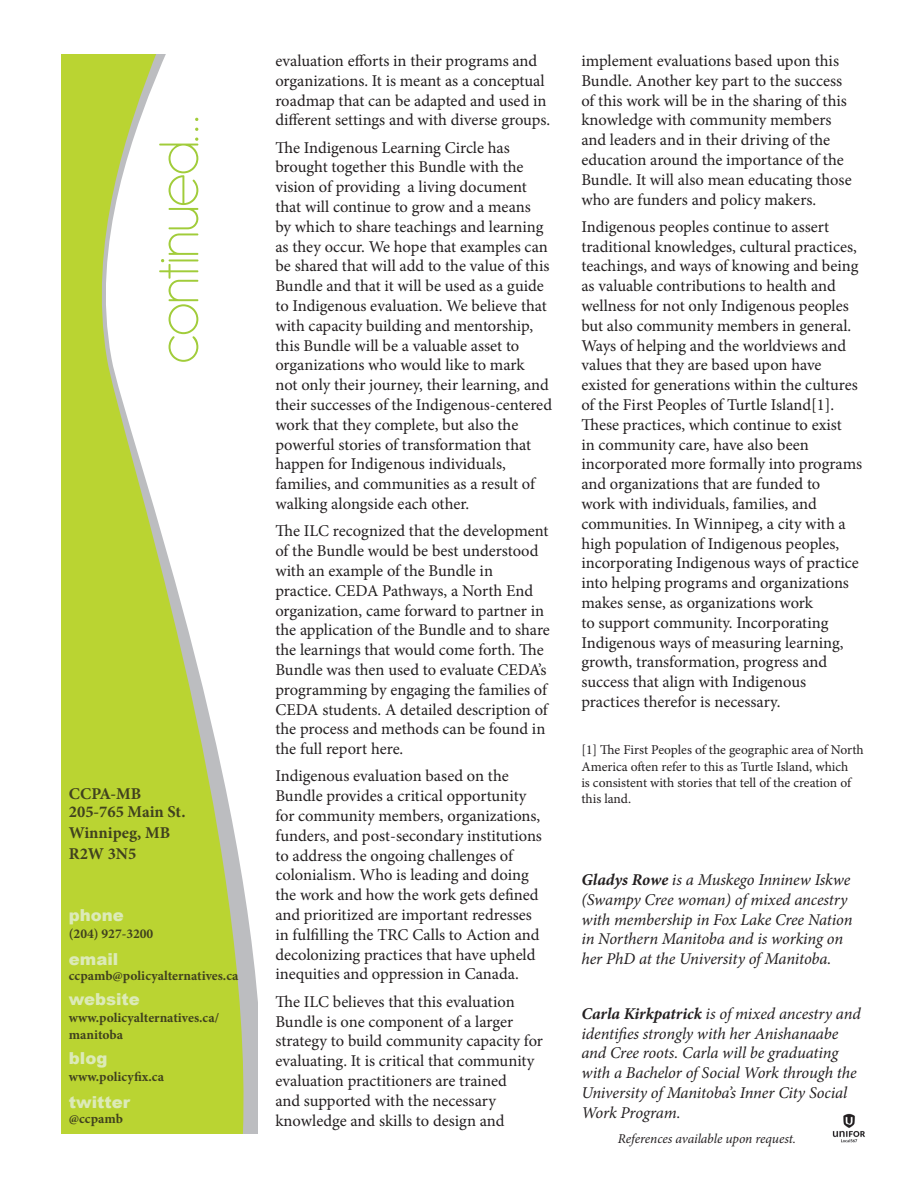
<style>
.page{position:relative;width:918px;height:1188px;background:#fff}
.page>*{position:absolute;margin:0;border:0;box-sizing:border-box;transform-origin:0 0}
.t1{font:200 61.5px "Antipasto";letter-spacing:-.04em;color:#a1cc3a}
.t2{font:16.5px/19.8px "Minion Pro";color:#231f20}
.t3{font:italic 16.5px/19.8px "Minion Pro";letter-spacing:-.01em;color:#231f20}
.t4{font:700 16.5px/21px "Minion Pro";color:#40411e}
.t5{font:900 16.5px "Arial";color:#dceab8}
.t6{font:13.5px/16.2px "Minion Pro";letter-spacing:-.005em;color:#231f20}
.t7{font:700 13.5px/16.5px "Minion Pro";color:#40411e}
.t8{font:italic 13.5px "Minion Pro";letter-spacing:-.005em;color:#231f20}
.s1{font-weight:700}
</style>
<div class="page">
<svg style="left:62px;top:54px;width:196px;height:1080px;fill:#bad432"></svg>
<img style="left:832px;top:1113px;width:33px;height:30px">
<p class="t1" style="left:144px;top:364px;width:251px;rotate:-90deg">continued...</p>
<p class="t4" style="left:69px;top:783px;width:74px">CCPA-MB</p>
<p class="t4" style="left:69px;top:801px;width:118px">205-765 Main St.</p>
<p class="t4" style="left:69px;top:822px;width:103px">Winnipeg, MB<br>R2W 3N5</p>
<p class="t5" style="left:69px;top:903px;width:57px">phone</p>
<p class="t7" style="left:69px;top:925px;width:86px">(204) 927-3200</p>
<p class="t7" style="left:69px;top:967px;width:171px">ccpamb@policyalternatives.ca</p>
<p class="t7" style="left:69px;top:1009px;width:152px">www.policyalternatives.ca/ manitoba</p>
<p class="t7" style="left:69px;top:1068px;width:97px">www.policyfix.ca</p>
<p class="t7" style="left:69px;top:1110px;width:56px">@ccpamb</p>
<p class="t5" style="left:69px;top:947px;width:51px">email</p>
<p class="t5" style="left:69px;top:988px;width:73px">website</p>
<p class="t5" style="left:69px;top:1046px;width:40px">blog</p>
<p class="t5" style="left:69px;top:1090px;width:63px">twitter</p>
<p class="t2" style="left:275px;top:51px;width:276px">evaluation efforts in their programs and organizations. It is meant as a conceptual roadmap that can be adapted and used in different settings and with diverse groups.</p>
<p class="t2" style="left:275px;top:138px;width:278px">The Indigenous Learning Circle has brought together this Bundle with the vision of providing a living document that will continue to grow and a means<br>by which to share teachings and learning as they occur. We hope that examples can be shared that will add to the value of this Bundle and that it will be used as a guide to Indigenous evaluation. We believe that with capacity building and mentorship, this Bundle will be a valuable asset to organizations who would like to mark<br>not only their journey, their learning, and their successes of the Indigenous-centered work that they complete, but also the powerful stories of transformation that happen for Indigenous individuals, families, and communities as a result of walking alongside each other.</p>
<p class="t2" style="left:275px;top:521px;width:276px">The ILC recognized that the development of the Bundle would be best understood with an example of the Bundle in practice. CEDA Pathways, a North End organization, came forward to partner in the application of the Bundle and to share the learnings that would come forth. The Bundle was then used to evaluate CEDA’s programming by engaging the families of CEDA students. A detailed description of the process and methods can be found in the full report here.</p>
<p class="t2" style="left:275px;top:766px;width:268px">Indigenous evaluation based on the Bundle provides a critical opportunity for community members, organizations, funders, and post-secondary institutions to address the ongoing challenges of colonialism. Who is leading and doing the work and how the work gets defined and prioritized are important redresses in fulfilling the TRC Calls to Action and decolonizing practices that have upheld inequities and oppression in Canada.</p>
<p class="t2" style="left:275px;top:992px;width:269px">The ILC believes that this evaluation Bundle is one component of a larger strategy to build community capacity for evaluating. It is critical that community evaluation practitioners are trained<br>and supported with the necessary knowledge and skills to design and</p>
<p class="t2" style="left:581px;top:51px;width:272px">implement evaluations based upon this Bundle. Another key part to the success of this work will be in the sharing of this knowledge with community members and leaders and in their driving of the education around the importance of the Bundle. It will also mean educating those who are funders and policy makers.</p>
<p class="t2" style="left:581px;top:217px;width:282px">Indigenous peoples continue to assert traditional knowledges, cultural practices, teachings, and ways of knowing and being as valuable contributions to health and wellness for not only Indigenous peoples but also community members in general.<br>Ways of helping and the worldviews and values that they are based upon have existed for generations within the cultures of the First Peoples of Turtle Island[1].<br>These practices, which continue to exist<br>in community care, have also been incorporated more formally into programs and organizations that are funded to<br>work with individuals, families, and communities. In Winnipeg, a city with a high population of Indigenous peoples, incorporating Indigenous ways of practice into helping programs and organizations makes sense, as organizations work<br>to support community. Incorporating Indigenous ways of measuring learning, growth, transformation, progress and success that align with Indigenous practices therefor is necessary.</p>
<p class="t6" style="left:581px;top:742px;width:284px">[1] The First Peoples of the geographic area of North America often refer to this as Turtle Island, which<br>is consistent with stories that tell of the creation of this land.</p>
<p class="t3" style="left:581px;top:870px;width:273px"><span class="s1">Gladys Rowe</span> is a Muskego Inninew Iskwe (Swampy Cree woman) of mixed ancestry with membership in Fox Lake Cree Nation in Northern Manitoba and is working on her PhD at the University of Manitoba.</p>
<p class="t3" style="left:581px;top:1004px;width:281px"><span class="s1">Carla Kirkpatrick</span> is of mixed ancestry and identifies strongly with her Anishanaabe and Cree roots. Carla will be graduating with a Bachelor of Social Work through the University of Manitoba’s Inner City Social Work Program.</p>
<p class="t8" style="left:618px;top:1129px;width:180px">References available upon request.</p>
</div>
